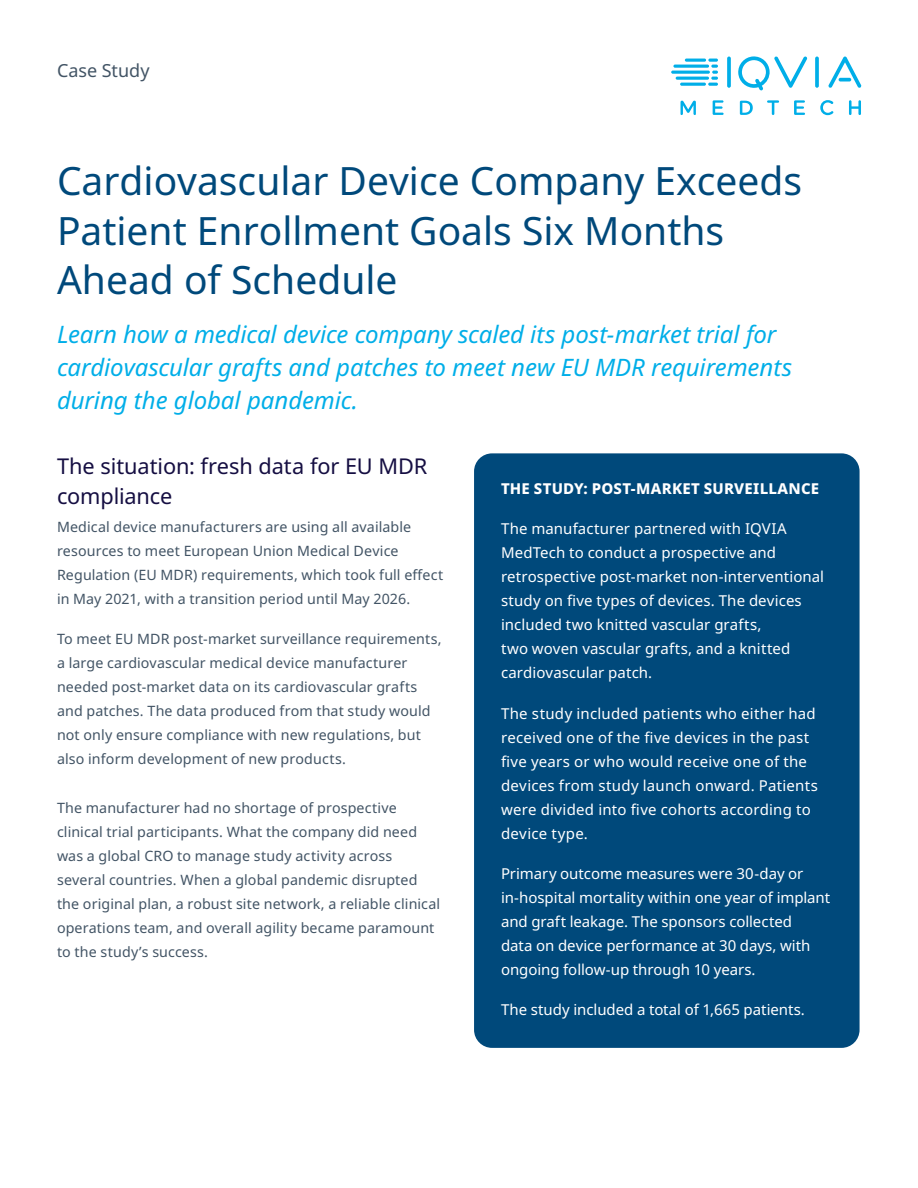
<style>
.page{position:relative;width:918px;height:1188px;background:#fff}
.page>*{position:absolute;margin:0;border:0;box-sizing:border-box;transform-origin:0 0}
.t1{font:39px/49.5px "Noto Sans";color:#00497b}
.Title_subhead{font:italic 24px/33px "Noto Sans";letter-spacing:-.005em;color:#00aee8}
.Section_heading{font:21.75px/30px "Noto Sans";letter-spacing:-.005em;color:#150e42}
.t2{font:18px "Noto Sans";color:#425465}
.Sidebar_body_copy{font:15px/24px "Noto Sans";letter-spacing:.005em;color:#fff}
.Sidebar_heading{font:800 15px "Noto Sans";letter-spacing:.015em;color:#fff}
.Body_copy_-_Space{font:14.25px/24px "Noto Sans";letter-spacing:.01em;color:#425465}
.Section_heading-2{font:14.25px/24px "Noto Sans";letter-spacing:.01em;color:#425465}
</style>
<div class="page">
<div style="left:474px;top:453px;width:386px;height:595px;background:#00497b;border-radius:18px"></div>
<svg style="left:727px;top:57px;width:4px;height:31px"></svg>
<svg style="left:815px;top:57px;width:4px;height:31px"></svg>
<svg style="left:738px;top:56px;width:69px;height:35px"></svg>
<svg style="left:828px;top:57px;width:33px;height:31px"></svg>
<hr style="left:680px;top:83px;width:26px;height:3px;background:#00aee8;border-radius:2px">
<svg style="left:708px;top:59px;width:10px;height:27px"></svg>
<hr style="left:676px;top:77px;width:33px;height:3px;background:#00aee8;border-radius:2px">
<hr style="left:671px;top:71px;width:39px;height:3px;background:#00aee8;border-radius:2px">
<hr style="left:673px;top:65px;width:36px;height:3px;background:#00aee8;border-radius:2px">
<hr style="left:685px;top:59px;width:21px;height:3px;background:#00aee8;border-radius:2px">
<svg style="left:767px;top:100px;width:12px;height:15px"></svg>
<svg style="left:794px;top:100px;width:11px;height:15px"></svg>
<svg style="left:820px;top:100px;width:13px;height:15px"></svg>
<svg style="left:849px;top:100px;width:12px;height:15px"></svg>
<svg style="left:713px;top:100px;width:11px;height:15px"></svg>
<svg style="left:681px;top:101px;width:15px;height:14px"></svg>
<svg style="left:740px;top:101px;width:13px;height:14px"></svg>
<p class="t2" style="left:57px;top:60px;width:94px">Case Study</p>
<p class="t1" style="left:57px;top:157px;width:747px">Cardiovascular Device Company Exceeds<br>Patient Enrollment Goals Six Months<br>Ahead of Schedule</p>
<p class="Title_subhead" style="left:57px;top:318px;width:737px">Learn how a medical device company scaled its post-market trial for cardiovascular grafts and patches to meet new EU MDR requirements during the global pandemic.</p>
<p class="Section_heading" style="left:57px;top:451px;width:372px">The situation: fresh data for EU MDR compliance</p>
<p class="Body_copy_-_Space" style="left:57px;top:515px;width:388px">Medical device manufacturers are using all available resources to meet European Union Medical Device Regulation (EU MDR) requirements, which took full effect in May 2021, with a transition period until May 2026.</p>
<p class="Body_copy_-_Space" style="left:57px;top:628px;width:386px">To meet EU MDR post-market surveillance requirements, a large cardiovascular medical device manufacturer needed post-market data on its cardiovascular grafts and patches. The data produced from that study would not only ensure compliance with new regulations, but also inform development of new products.</p>
<p class="Section_heading-2" style="left:57px;top:796px;width:385px">The manufacturer had no shortage of prospective clinical trial participants. What the company did need was a global CRO to manage study activity across several countries. When a global pandemic disrupted the original plan, a robust site network, a reliable clinical operations team, and overall agility became paramount to the study’s success.</p>
<p class="Sidebar_heading" style="left:501px;top:480px;width:320px">THE STUDY: POST-MARKET SURVEILLANCE</p>
<p class="Sidebar_body_copy" style="left:501px;top:517px;width:325px">The manufacturer partnered with IQVIA MedTech to conduct a prospective and retrospective post-market non-interventional study on five types of devices. The devices included two knitted vascular grafts,<br>two woven vascular grafts, and a knitted cardiovascular patch.</p>
<p class="Sidebar_body_copy" style="left:501px;top:701px;width:318px">The study included patients who either had received one of the five devices in the past five years or who would receive one of the devices from study launch onward. Patients were divided into five cohorts according to device type.</p>
<p class="Sidebar_body_copy" style="left:501px;top:862px;width:331px">Primary outcome measures were 30-day or in-hospital mortality within one year of implant and graft leakage. The sponsors collected<br>data on device performance at 30 days, with ongoing follow-up through 10 years.</p>
<p class="Sidebar_body_copy" style="left:501px;top:998px;width:305px">The study included a total of 1,665 patients.</p>
</div>
